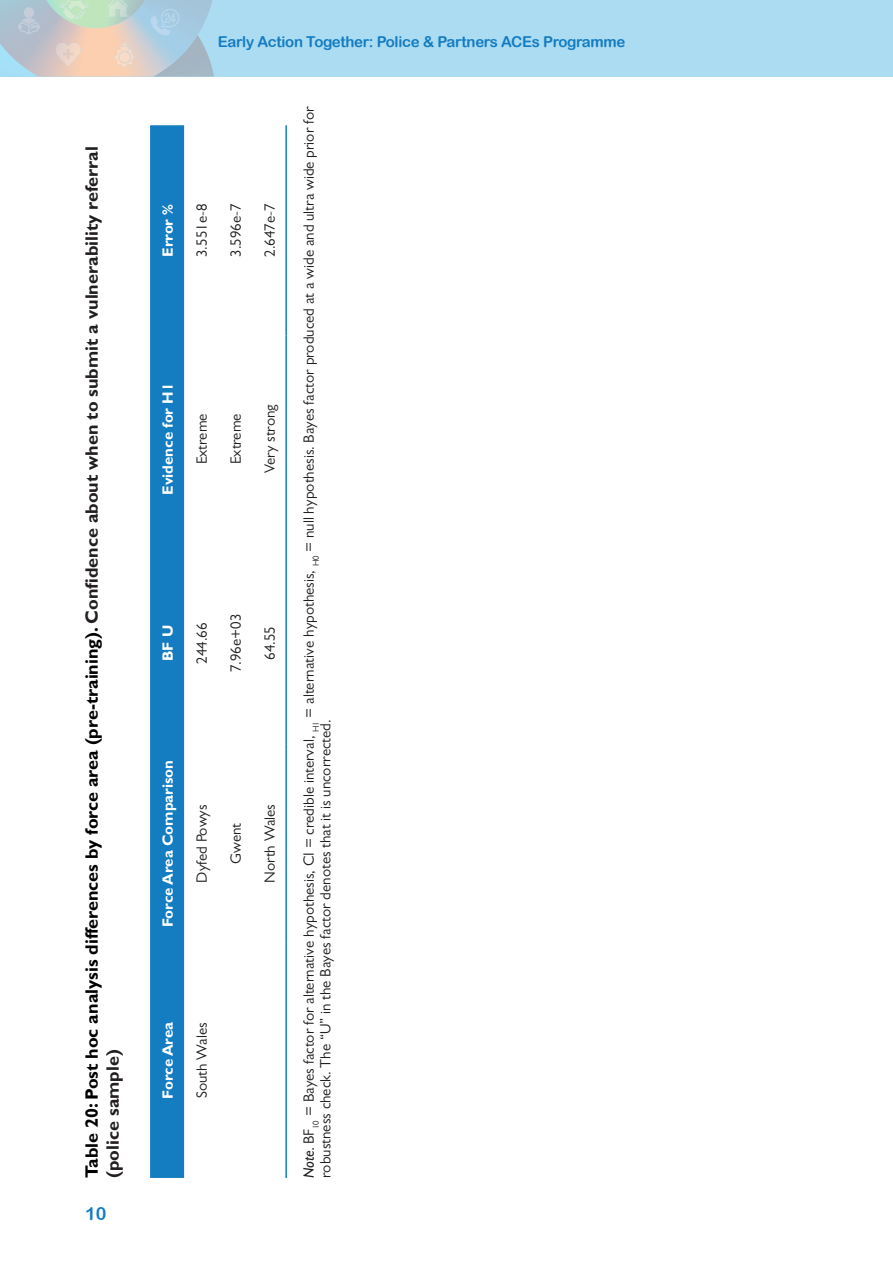
<style>
.page{position:relative;width:893px;height:1263px;background:#fff}
.page>*{position:absolute;margin:0;border:0;box-sizing:border-box;transform-origin:0 0}
.t1{font:700 18px/21px "Gill Sans";color:#231f20}
.t2{font:18px "Arial Rounded MT Bold";color:#147cc1}
.t3{font:15px/16.5px "Gill Sans";color:#231f20}
.t4{font:700 15px "Gill Sans";color:#fff}
.t5{font:15px "Arial Rounded MT Bold";letter-spacing:-.02em;color:#147cc1}
.s1{color:#000}
.s2{font-style:italic}
</style>
<div class="page">
<div style="left:0;top:0;width:893px;height:77px;background:#abdcf1"></div>
<svg style="left:0;top:0;width:214px;height:77px"></svg>
<img style="left:114px;top:42px;width:21px;height:26px">
<div style="left:150px;top:125px;width:34px;height:1053px;background:#147cc1"></div>
<hr style="left:285px;top:943px;width:2px;height:235px;background:#147cc1">
<hr style="left:285px;top:744px;width:2px;height:199px;background:#147cc1">
<hr style="left:285px;top:542px;width:2px;height:202px;background:#147cc1">
<hr style="left:285px;top:336px;width:2px;height:206px;background:#147cc1">
<hr style="left:285px;top:125px;width:2px;height:211px;background:#147cc1">
<p class="t1" style="left:81px;top:1178px;width:1033px;rotate:-90deg"><span class="s1">Table 20: Post hoc analysis differences by force area (pre-training).</span> Confidence about when to submit a vulnerability referral (police sample)</p>
<p class="t2" style="left:85px;top:1203px;width:23px">10</p>
<p class="t5" style="left:218px;top:32px;width:409px">Early Action Together: Police &amp; Partners ACEs Programme</p>
<p class="t4" style="left:159px;top:257px;width:55px;rotate:-90deg">Error %</p>
<p class="t3" style="left:194px;top:257px;width:55px;rotate:-90deg">3.551e-8</p>
<p class="t3" style="left:228px;top:257px;width:55px;rotate:-90deg">3.596e-7</p>
<p class="t3" style="left:262px;top:257px;width:55px;rotate:-90deg">2.647e-7</p>
<p class="t4" style="left:159px;top:495px;width:113px;rotate:-90deg">Evidence for H1</p>
<p class="t3" style="left:194px;top:464px;width:52px;rotate:-90deg">Extreme</p>
<p class="t3" style="left:228px;top:464px;width:52px;rotate:-90deg">Extreme</p>
<p class="t3" style="left:262px;top:473px;width:70px;rotate:-90deg">Very strong</p>
<p class="t4" style="left:159px;top:661px;width:38px;rotate:-90deg">BF U</p>
<p class="t3" style="left:194px;top:664px;width:43px;rotate:-90deg">244.66</p>
<p class="t3" style="left:228px;top:672px;width:60px;rotate:-90deg">7.96e+03</p>
<p class="t3" style="left:262px;top:660px;width:35px;rotate:-90deg">64.55</p>
<p class="t4" style="left:159px;top:927px;width:169px;rotate:-90deg">Force Area Comparison</p>
<p class="t3" style="left:194px;top:883px;width:80px;rotate:-90deg">Dyfed Powys</p>
<p class="t3" style="left:228px;top:864px;width:42px;rotate:-90deg">Gwent</p>
<p class="t3" style="left:262px;top:883px;width:80px;rotate:-90deg">North Wales</p>
<p class="t4" style="left:159px;top:1099px;width:78px;rotate:-90deg">Force Area</p>
<p class="t3" style="left:194px;top:1098px;width:77px;rotate:-90deg">South Wales</p>
<p class="t3" style="left:301px;top:1178px;width:1073px;rotate:-90deg"><span class="s2">Note.</span> BF<sub>10</sub> = Bayes factor for alternative hypothesis, CI = credible interval, <sub>H1</sub> = alternative hypothesis, <sub>H0</sub> = null hypothesis. Bayes factor produced at a wide and ultra wide prior for robustness check. The “U” in the Bayes factor denotes that it is uncorrected.</p>
</div>
